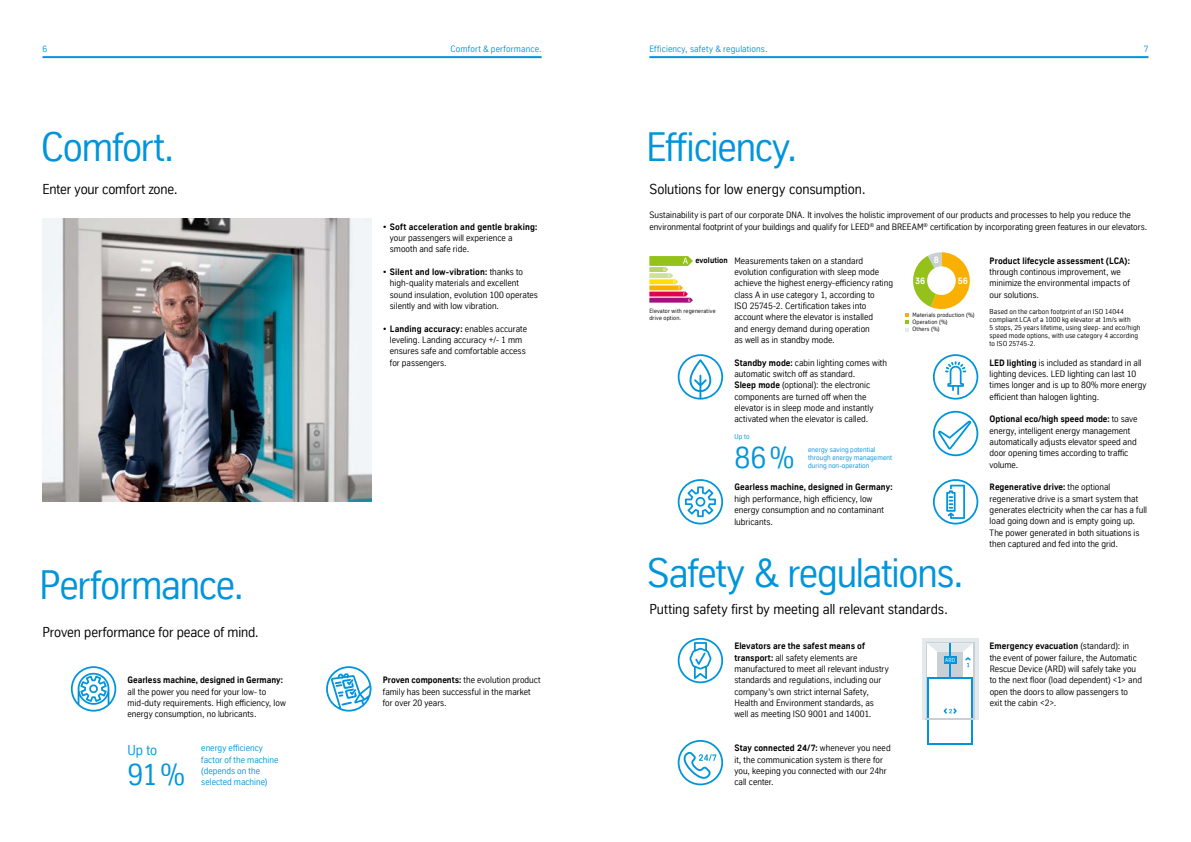
<style>
.page{position:relative;width:1191px;height:842px;background:#fff}
.page>*{position:absolute;margin:0;border:0;box-sizing:border-box;transform-origin:0 0}
.t1{font:40px "TK Type";letter-spacing:-.025em;color:#0095db}
.t2{font:30px "TK Type";color:#0095db}
.t3{font:14px "TK Type";color:#000}
.t4{font:14px "TK Type";color:#0095db}
.t5{font:9px/11.3px "TK Type";letter-spacing:.005em;color:#000}
.t6{font:9px/11.3px "TK Type";letter-spacing:.015em;color:#0095db}
.t7{font:700 9px "TK Type";letter-spacing:.005em;color:#000}
.t8{font:700 9px "TK Type";color:#fff}
.t9{font:700 8px "TK Type";letter-spacing:.01em;color:#000}
.t10{font:7px/8px "TK Type";letter-spacing:.015em;color:#000}
.t11{font:7px/8px "TK Type";letter-spacing:.015em;color:#0095db}
.t12{font:6px/7px "TK Type";letter-spacing:.03em;color:#000}
.t13{font:5.6px "TK Type";color:#fff}
.s1{font-weight:500}
.s2{font-weight:700}
</style>
<div class="page">
<hr style="left:43px;top:56px;width:498px;height:2px;background:#0095db">
<svg style="left:71px;top:666px;width:45px;height:46px"></svg>
<img style="left:43px;top:218px;width:328px;height:284px">
<svg style="left:326px;top:666px;width:45px;height:45px"></svg>
<hr style="left:649px;top:56px;width:499px;height:2px;background:#0095db">
<svg style="left:933px;top:354px;width:45px;height:46px"></svg>
<svg style="left:677px;top:479px;width:46px;height:45px"></svg>
<svg style="left:933px;top:411px;width:45px;height:45px"></svg>
<div style="left:937px;top:652px;width:25px;height:66px;background:#c8d0d5"></div>
<hr style="left:949px;top:643px;width:2px;height:34px;background:#0095db">
<hr style="left:925px;top:641px;width:49px;height:2px;background:#c8d0d5">
<div style="left:927px;top:677px;width:46px;height:68px;background:#fff"></div>
<hr style="left:927px;top:677px;width:46px;height:2px;background:#0095db">
<hr style="left:927px;top:743px;width:46px;height:2px;background:#0095db">
<hr style="left:925px;top:641px;width:2px;height:79px;background:#c8d0d5">
<hr style="left:927px;top:677px;width:2px;height:68px;background:#0095db">
<hr style="left:971px;top:677px;width:2px;height:68px;background:#0095db">
<hr style="left:973px;top:641px;width:1px;height:79px;background:#c8d0d5">
<hr style="left:922px;top:638px;width:3px;height:82px;background:#e3e9ec">
<svg style="left:974px;top:641px;width:4px;height:79px"></svg>
<hr style="left:922px;top:638px;width:56px;height:3px;background:#e3e9ec">
<hr style="left:925px;top:718px;width:49px;height:2px;background:#c8d0d5">
<svg style="left:928px;top:643px;width:45px;height:24px"></svg>
<svg style="left:943px;top:708px;width:13px;height:6px"></svg>
<svg style="left:677px;top:638px;width:46px;height:45px"></svg>
<svg style="left:649px;top:256px;width:44px;height:47px"></svg>
<svg style="left:677px;top:354px;width:46px;height:46px"></svg>
<svg style="left:677px;top:740px;width:46px;height:45px"></svg>
<svg style="left:933px;top:479px;width:45px;height:45px"></svg>
<svg style="left:905px;top:252px;width:64px;height:80px"></svg>
<div style="left:927px;top:266px;width:28px;height:29px;background:#fff;border-radius:50%"></div>
<p class="t6" style="left:43px;top:44px;width:6px">6</p>
<p class="t6" style="left:450px;top:44px;width:93px">Comfort &amp; performance.</p>
<h1 class="t1" style="left:41px;top:124px;width:136px">Comfort.</h1>
<h3 class="t3" style="left:43px;top:182px;width:137px">Enter your comfort zone.</h3>
<h1 class="t1" style="left:39px;top:562px;width:207px">Performance.</h1>
<h3 class="t3" style="left:43px;top:624px;width:218px">Proven performance for peace of mind.</h3>
<p class="t5" style="left:390px;top:221px;width:149px;text-indent:-7px"><span class="s1">•</span> <span class="s2">Soft acceleration and gentle braking: </span>your passengers will experience a smooth and safe ride.</p>
<p class="t5" style="left:390px;top:266px;width:149px;text-indent:-7px"><span class="s1">•</span> <span class="s2">Silent and low-vibration:</span> thanks to high-quality materials and excellent sound insulation, evolution 100 operates silently and with low vibration.</p>
<p class="t5" style="left:390px;top:323px;width:139px;text-indent:-7px"><span class="s1">•</span> <span class="s2">Landing accuracy:</span> enables accurate leveling. Landing accuracy +/- 1 mm ensures safe and comfortable access for passengers.</p>
<p class="t7" style="left:128px;top:675px;width:157px">Gearless machine, designed in Germany:</p>
<p class="t5" style="left:128px;top:686px;width:160px">all the power you need for your low- to mid-duty requirements. High efficiency, low energy consumption, no lubricants.</p>
<p class="t5" style="left:383px;top:674px;width:159px"><span class="s2">Proven components:</span> the evolution product family has been successful in the market for over 20 years.</p>
<h3 class="t4" style="left:128px;top:742px;width:31px">Up to</h3>
<h2 class="t2" style="left:128px;top:758px;width:59px">91%</h2>
<p class="t6" style="left:201px;top:742px;width:79px">energy efficiency factor of the machine (depends on the selected machine)</p>
<p class="t6" style="left:649px;top:44px;width:120px">Efficiency, safety &amp; regulations.</p>
<p class="t6" style="left:1143px;top:44px;width:6px">7</p>
<h1 class="t1" style="left:646px;top:124px;width:153px">Efficiency.</h1>
<h3 class="t3" style="left:649px;top:182px;width:218px">Solutions for low energy consumption.</h3>
<p class="t5" style="left:649px;top:209px;width:499px">Sustainability is part of our corporate DNA. It involves the holistic improvement of our products and processes to help you reduce the environmental footprint of your buildings and qualify for LEED<sup>®</sup> and BREEAM<sup>®</sup> certification by incorporating green features in our elevators.</p>
<p class="t5" style="left:734px;top:255px;width:160px">Measurements taken on a standard evolution configuration with sleep mode achieve the highest energy-efficiency rating class A in use category 1, according to<br>ISO 25745-2. Certification takes into account where the elevator is installed<br>and energy demand during operation<br>as well as in standby mode.</p>
<p class="t8" style="left:933px;top:255px;width:7px">8</p>
<p class="t7" style="left:989px;top:255px;width:142px">Product lifecycle assessment (LCA):</p>
<p class="t5" style="left:989px;top:266px;width:142px">through continous improvement, we minimize the environmental impacts of our solutions.</p>
<p class="t10" style="left:989px;top:308px;width:152px">Based on the carbon footprint of an ISO 14044 compliant LCA of a 1000 kg elevator at 1m/s with<br>5 stops, 25 years lifetime, using sleep- and eco/high speed mode options, with use category 4 according to ISO 25745-2.</p>
<p class="t9" style="left:695px;top:256px;width:34px">evolution</p>
<p class="t8" style="left:915px;top:276px;width:12px">36</p>
<p class="t8" style="left:957px;top:276px;width:12px">56</p>
<p class="t12" style="left:649px;top:308px;width:68px">Elevator with regenerative drive option.</p>
<p class="t12" style="left:912px;top:312px;width:64px">Materials production (%)<br>Operation (%)<br>Others (%)</p>
<p class="t5" style="left:734px;top:357px;width:154px"><span class="s2">Standby mode:</span> cabin lighting comes with automatic switch off as standard.<br><span class="s2">Sleep mode</span> (optional): the electronic components are turned off when the elevator is in sleep mode and instantly activated when the elevator is called.</p>
<p class="t11" style="left:808px;top:445px;width:85px">energy saving potential through energy management during non-operation</p>
<p class="t11" style="left:734px;top:432px;width:17px">Up to</p>
<h2 class="t2" style="left:734px;top:440px;width:61px">86%</h2>
<p class="t7" style="left:734px;top:482px;width:160px">Gearless machine, designed in Germany:</p>
<p class="t5" style="left:734px;top:493px;width:151px">high performance, high efficiency, low energy consumption and no contaminant lubricants.</p>
<h1 class="t1" style="left:647px;top:551px;width:319px">Safety &amp; regulations.</h1>
<h3 class="t3" style="left:649px;top:601px;width:300px">Putting safety first by meeting all relevant standards.</h3>
<p class="t5" style="left:734px;top:640px;width:156px"><span class="s2">Elevators are the safest means of transport:</span> all safety elements are manufactured to meet all relevant industry standards and regulations, including our company’s own strict internal Safety, Health and Environment standards, as well as meeting ISO 9001 and 14001.</p>
<p class="t5" style="left:734px;top:742px;width:158px"><span class="s2">Stay connected 24/7:</span> whenever you need it, the communication system is there for you, keeping you connected with our 24hr call center.</p>
<p class="t13" style="left:945px;top:657px;width:12px">ARD</p>
<p class="t5" style="left:989px;top:357px;width:158px"><span class="s2">LED lighting</span> is included as standard in all lighting devices. LED lighting can last 10 times longer and is up to 80% more energy efficient than halogen lighting.</p>
<p class="t5" style="left:989px;top:414px;width:149px"><span class="s2">Optional eco/high speed mode:</span> to save energy, intelligent energy management automatically adjusts elevator speed and door opening times according to traffic volume.</p>
<p class="t5" style="left:989px;top:482px;width:159px"><span class="s2">Regenerative drive:</span> the optional regenerative drive is a smart system that generates electricity when the car has a full load going down and is empty going up.<br>The power generated in both situations is then captured and fed into the grid.</p>
<p class="t5" style="left:989px;top:640px;width:154px"><span class="s2">Emergency evacuation</span> (standard): in the event of power failure, the Automatic Rescue Device (ARD) will safely take you to the next floor (load dependent) &lt;1&gt; and open the doors to allow passengers to exit the cabin &lt;2&gt;.</p>
</div>
